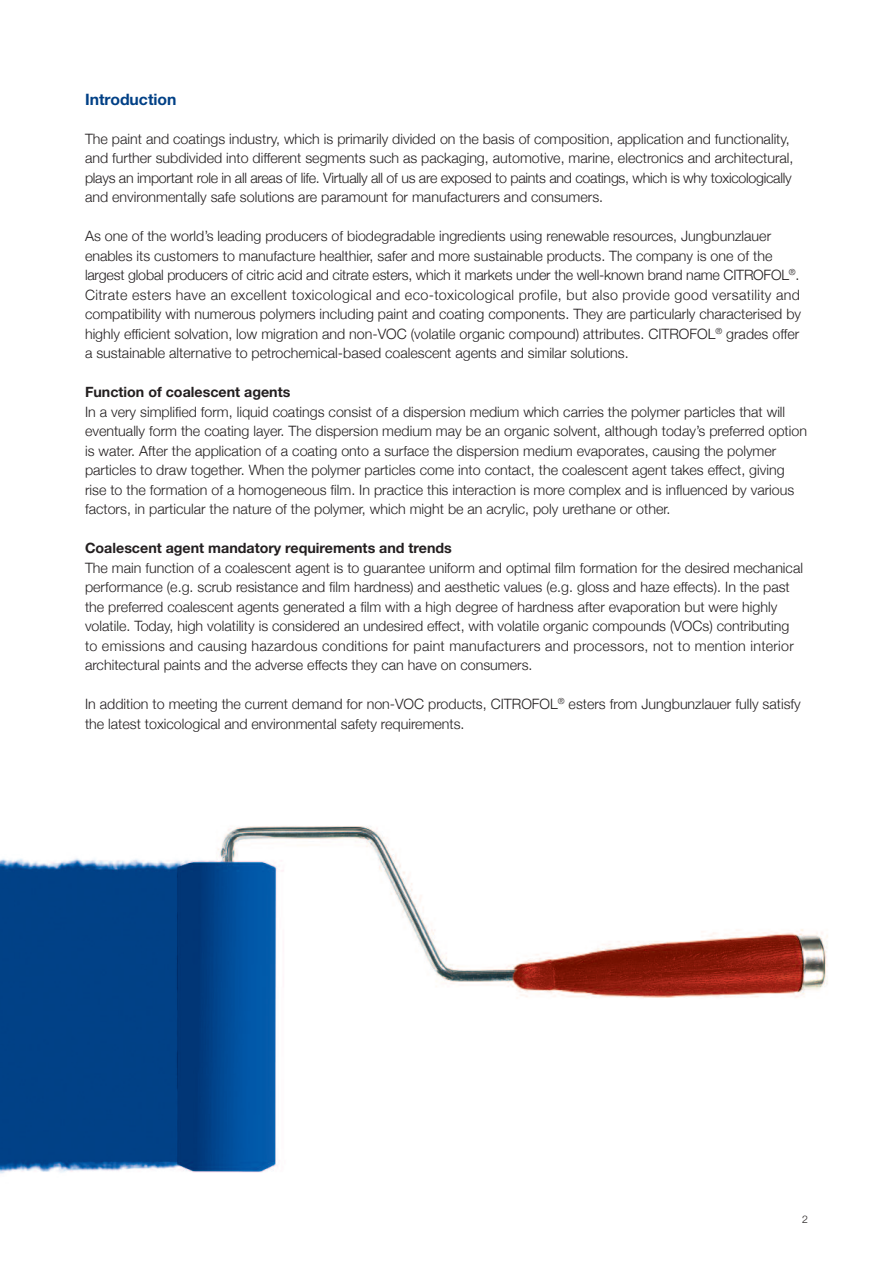
<style>
.page{position:relative;width:893px;height:1263px;background:#fff}
.page>*{position:absolute;margin:0;border:0;box-sizing:border-box;transform-origin:0 0}
.t1{font:700 15.75px "Helvetica Neue";color:#014086}
.t2{font:300 14.25px/19.5px "Helvetica Neue";color:#231f20}
.t3{font:700 14.25px "Helvetica Neue";color:#231f20}
.t4{font:300 10.5px "Helvetica Neue";color:#231f20}
</style>
<div class="page">
<img style="left:0;top:826px;width:828px;height:348px">
<p class="t1" style="left:85px;top:93px;width:93px">Introduction</p>
<p class="t2" style="left:85px;top:128px;width:710px">The paint and coatings industry, which is primarily divided on the basis of composition, application and functionality, and further subdivided into different segments such as packaging, automotive, marine, electronics and architectural, plays an important role in all areas of life. Virtually all of us are exposed to paints and coatings, which is why toxicologically and environmentally safe solutions are paramount for manufacturers and consumers.</p>
<p class="t2" style="left:85px;top:226px;width:718px">As one of the world’s leading producers of biodegradable ingredients using renewable resources, Jungbunzlauer enables its customers to manufacture healthier, safer and more sustainable products. The company is one of the largest global producers of citric acid and citrate esters, which it markets under the well-known brand name CITROFOL<sup>®</sup>.<br>Citrate esters have an excellent toxicological and eco-toxicological profile, but also provide good versatility and compatibility with numerous polymers including paint and coating components. They are particularly characterised by highly efficient solvation, low migration and non-VOC (volatile organic compound) attributes. CITROFOL<sup>®</sup> grades offer a sustainable alternative to petrochemical-based coalescent agents and similar solutions.</p>
<p class="t3" style="left:85px;top:387px;width:207px">Function of coalescent agents</p>
<p class="t2" style="left:85px;top:401px;width:723px">In a very simplified form, liquid coatings consist of a dispersion medium which carries the polymer particles that will eventually form the coating layer. The dispersion medium may be an organic solvent, although today’s preferred option is water. After the application of a coating onto a surface the dispersion medium evaporates, causing the polymer particles to draw together. When the polymer particles come into contact, the coalescent agent takes effect, giving rise to the formation of a homogeneous film. In practice this interaction is more complex and is influenced by various factors, in particular the nature of the polymer, which might be an acrylic, poly urethane or other.</p>
<p class="t3" style="left:85px;top:543px;width:368px">Coalescent agent mandatory requirements and trends</p>
<p class="t2" style="left:85px;top:557px;width:719px">The main function of a coalescent agent is to guarantee uniform and optimal film formation for the desired mechanical performance (e.g. scrub resistance and film hardness) and aesthetic values (e.g. gloss and haze effects). In the past the preferred coalescent agents generated a film with a high degree of hardness after evaporation but were highly volatile. Today, high volatility is considered an undesired effect, with volatile organic compounds (VOCs) contributing to emissions and causing hazardous conditions for paint manufacturers and processors, not to mention interior architectural paints and the adverse effects they can have on consumers.</p>
<p class="t2" style="left:85px;top:694px;width:717px">In addition to meeting the current demand for non-VOC products, CITROFOL<sup>®</sup> esters from Jungbunzlauer fully satisfy the latest toxicological and environmental safety requirements.</p>
<p class="t4" style="left:802px;top:1213px;width:7px">2</p>
</div>
